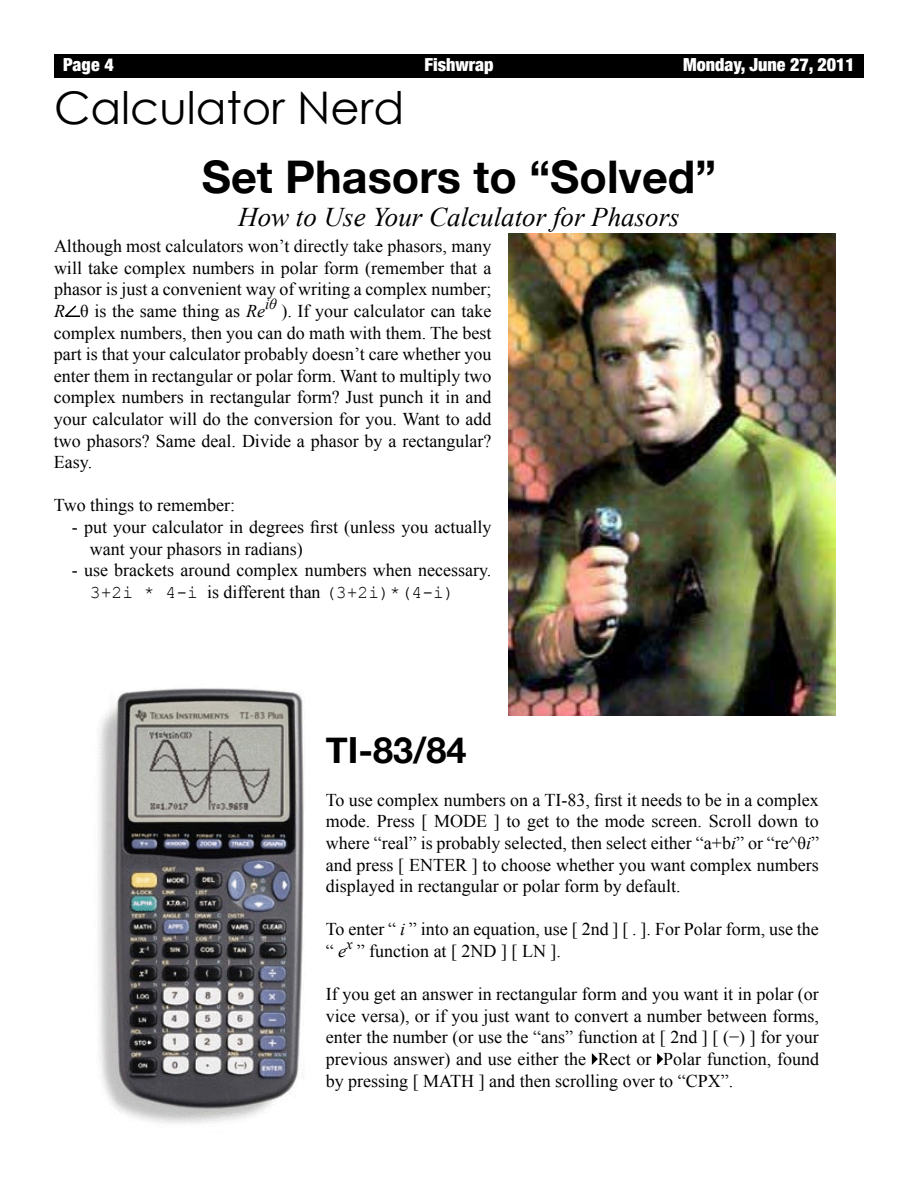
<style>
.page{position:relative;width:918px;height:1188px;background:#fff}
.page>*{position:absolute;margin:0;border:0;box-sizing:border-box;transform-origin:0 0}
.t1{font:700 45px "Helvetica Neue";color:#000}
.t2{font:45px "Century Gothic";color:#000}
.t3{font:700 36px "Helvetica Neue";color:#000}
.t4{font:italic 27px "Times New Roman";color:#000}
.t5{font:18px/21.6px "Times New Roman";color:#000;text-align:justify}
.t6{font:18px "Courier New";color:#000}
.t7{font:900 condensed 18px "Helvetica Neue";color:#fff}
.s1{font-style:italic}
.s2{font-family:"Times New Roman"}
</style>
<div class="page">
<div style="left:54px;top:54px;width:810px;height:23px;background:#000"></div>
<img style="left:508px;top:233px;width:328px;height:483px">
<svg style="left:65px;top:305px;width:16px;height:12px"></svg>
<svg style="left:591px;top:1053px;width:7px;height:12px"></svg>
<svg style="left:657px;top:1053px;width:6px;height:12px"></svg>
<img style="left:97px;top:688px;width:208px;height:436px">
<p class="t7" style="left:63px;top:54px;width:52px">Page 4</p>
<p class="t7" style="left:424px;top:54px;width:71px">Fishwrap</p>
<p class="t7" style="left:683px;top:54px;width:173px">Monday, June 27, 2011</p>
<h1 class="t2" style="left:54px;top:76px;width:352px">Calculator Nerd</h1>
<h1 class="t1" style="left:202px;top:149px;width:516px">Set Phasors to “Solved”</h1>
<h3 class="t4" style="left:238px;top:198px;width:443px">How to Use Your Calculator for Phasors</h3>
<p class="t5" style="left:54px;top:235px;width:439px">Although most calculators won’t directly take phasors, many will take complex numbers in polar form (remember that a phasor is just a convenient way of writing a complex number; <span class="s1">R</span> θ is the same thing as <span class="s1">Re</span><sup>iθ</sup> ). If your calculator can take complex numbers, then you can do math with them. The best part is that your calculator probably doesn’t care whether you enter them in rectangular or polar form. Want to multiply two complex numbers in rectangular form? Just punch it in and your calculator will do the conversion for you. Want to add two phasors? Same deal. Divide a phasor by a rectangular?<br>Easy.</p>
<p class="t5" style="left:54px;top:494px;width:183px">Two things to remember:</p>
<p class="t5" style="left:90px;top:516px;width:403px;text-indent:-18px">- put your calculator in degrees first (unless you actually want your phasors in radians)</p>
<p class="t5" style="left:72px;top:559px;width:421px">- use brackets around complex numbers when necessary.</p>
<p class="t6" style="left:90px;top:581px;width:366px">3+2i * 4-i <span class="s2">is different than</span> (3+2i)*(4-i)</p>
<h2 class="t3" style="left:326px;top:727px;width:142px">TI-83/84</h2>
<p class="t5" style="left:326px;top:789px;width:495px">To use complex numbers on a TI-83, first it needs to be in a complex mode. Press [ MODE ] to get to the mode screen. Scroll down to where “real” is probably selected, then select either “a+b<span class="s1">i</span>” or “re^θ<span class="s1">i</span>” and press [ ENTER ] to choose whether you want complex numbers displayed in rectangular or polar form by default.</p>
<p class="t5" style="left:326px;top:918px;width:495px">To enter “ <span class="s1">i</span> ” into an equation, use [ 2nd ] [ . ]. For Polar form, use the “ <span class="s1">e</span><sup>x</sup> ” function at [ 2ND ] [ LN ].</p>
<p class="t5" style="left:326px;top:983px;width:495px">If you get an answer in rectangular form and you want it in polar (or vice versa), or if you just want to convert a number between forms, enter the number (or use the “ans” function at [ 2nd ] [ (−) ] for your previous answer) and use either the Rect or Polar function, found by pressing [ MATH ] and then scrolling over to “CPX”.</p>
</div>
